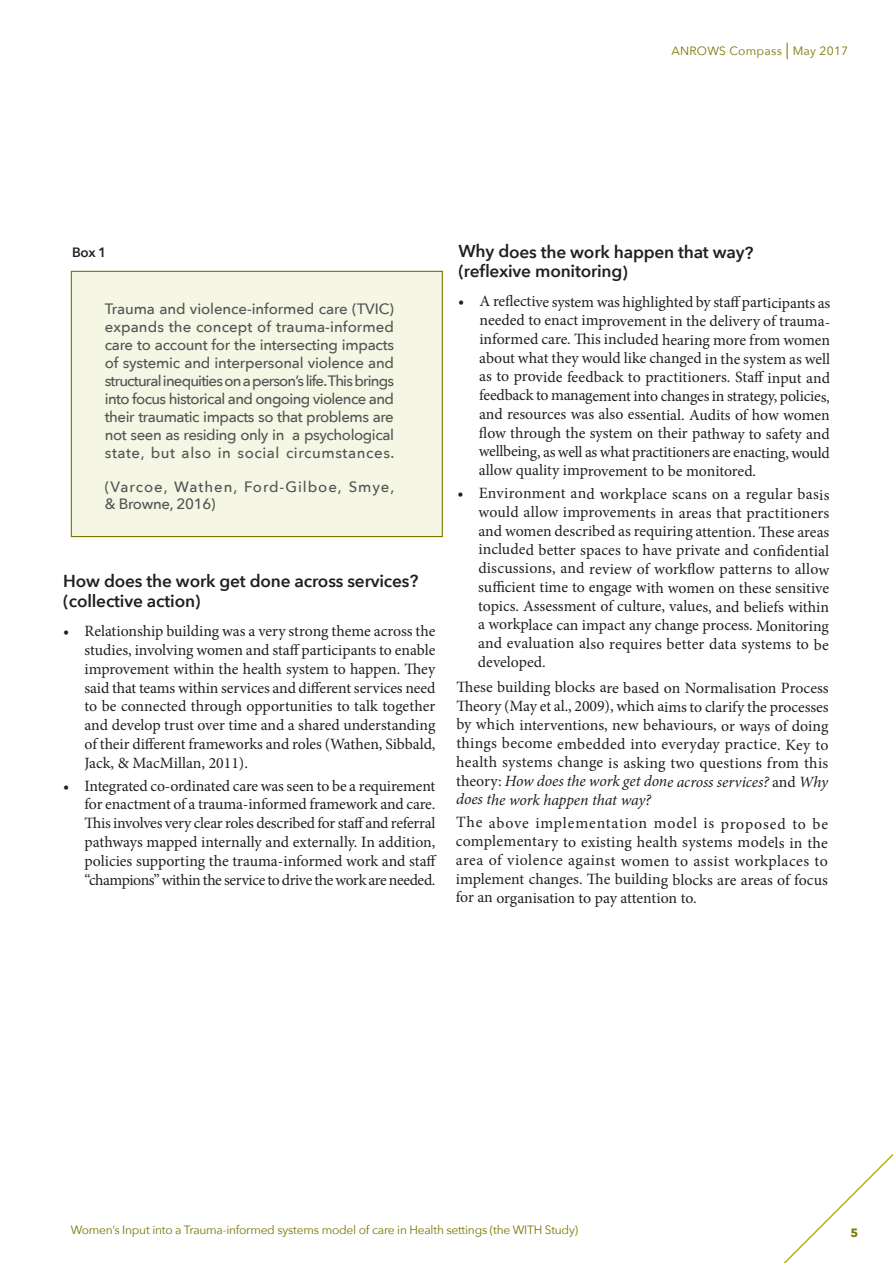
<style>
.page{position:relative;width:893px;height:1263px;background:#fff}
.page>*{position:absolute;margin:0;border:0;box-sizing:border-box;transform-origin:0 0}
.t1{font:600 17.25px/19.5px "Avenir Next";letter-spacing:-.01em;color:#231f20}
.Body_text{font:15.75px/18.8px "Minion Pro";letter-spacing:-.005em;color:#231f20;text-align:justify}
.BOX_body{font:500 15px/18px "Avenir Next";letter-spacing:.04em;color:#505654;text-align:justify}
.BOX_body-2{font:500 15px/17.2px "Avenir Next";letter-spacing:.065em;color:#505654}
.TABLE_HEAD{font:600 13.5px "Avenir Next";color:#231f20}
.t2{font:12px "Avenir Next";letter-spacing:-.02em;color:#797701}
.t3{font:12px "Avenir Next";letter-spacing:.02em;color:#797701}
.t4{font:700 12px "Avenir Next";color:#797701}
.s1{font-size:16.5px}
.s2{font-style:italic}
</style>
<div class="page">
<svg style="left:783px;top:1153px;width:110px;height:110px"></svg>
<div style="left:71px;top:271px;width:372px;height:266px;background:#f6f6e4;border:1px solid #797701"></div>
<p class="t3" style="left:671px;top:40px;width:178px">ANROWS Compass <span class="s1">|</span> May 2017</p>
<p class="TABLE_HEAD" style="left:72px;top:240px;width:36px">Box 1</p>
<p class="BOX_body" style="left:105px;top:299px;width:291px">Trauma and violence-informed care (TVIC) expands the concept of trauma-informed care to account for the intersecting impacts of systemic and interpersonal violence and structural inequities on a person’s life. This brings into focus historical and ongoing violence and their traumatic impacts so that problems are not seen as residing only in a psychological state, but also in social circumstances.</p>
<p class="BOX_body-2" style="left:105px;top:478px;width:291px">(Varcoe, Wathen, Ford-Gilboe, Smye, &amp; Browne, 2016)</p>
<h2 class="t1" style="left:63px;top:571px;width:357px">How does the work get done across services? (collective action)</h2>
<p class="Body_text" style="left:85px;top:622px;width:352px;text-indent:-21px">• Relationship building was a very strong theme across the studies, involving women and staff participants to enable improvement within the health system to happen. They said that teams within services and different services need to be connected through opportunities to talk together and develop trust over time and a shared understanding of their different frameworks and roles (Wathen, Sibbald, Jack, &amp; MacMillan, 2011).</p>
<p class="Body_text" style="left:85px;top:776px;width:354px;text-indent:-21px">• Integrated co-ordinated care was seen to be a requirement for enactment of a trauma-informed framework and care.<br>This involves very clear roles described for staff and referral pathways mapped internally and externally. In addition, policies supporting the trauma-informed work and staff “champions” within the service to drive the work are needed.</p>
<h2 class="t1" style="left:458px;top:242px;width:297px">Why does the work happen that way? (reflexive monitoring)</h2>
<p class="Body_text" style="left:479px;top:293px;width:353px;text-indent:-21px">• A reflective system was highlighted by staff participants as needed to enact improvement in the delivery of trauma&shy;informed care. This included hearing more from women about what they would like changed in the system as well as to provide feedback to practitioners. Staff input and feedback to management into changes in strategy, policies, and resources was also essential. Audits of how women flow through the system on their pathway to safety and wellbeing, as well as what practitioners are enacting, would allow quality improvement to be monitored.</p>
<p class="Body_text" style="left:478px;top:484px;width:353px;text-indent:-21px">• Environment and workplace scans on a regular basis would allow improvements in areas that practitioners and women described as requiring attention. These areas included better spaces to have private and confidential discussions, and review of workflow patterns to allow sufficient time to engage with women on these sensitive topics. Assessment of culture, values, and beliefs within a workplace can impact any change process. Monitoring and evaluation also requires better data systems to be developed.</p>
<p class="Body_text" style="left:456px;top:678px;width:374px">These building blocks are based on Normalisation Process Theory (May et al., 2009), which aims to clarify the processes by which interventions, new behaviours, or ways of doing things become embedded into everyday practice. Key to health systems change is asking two questions from this theory: <span class="s2">How does the work get done across services?</span> and <span class="s2">Why does the work happen that way?</span></p>
<p class="Body_text" style="left:456px;top:814px;width:374px">The above implementation model is proposed to be complementary to existing health systems models in the area of violence against women to assist workplaces to implement changes. The building blocks are areas of focus for an organisation to pay attention to.</p>
<p class="t2" style="left:71px;top:1219px;width:509px">Women’s Input into a Trauma-informed systems model of care in Health settings (the WITH Study)</p>
<p class="t4" style="left:850px;top:1223px;width:9px">5</p>
</div>
